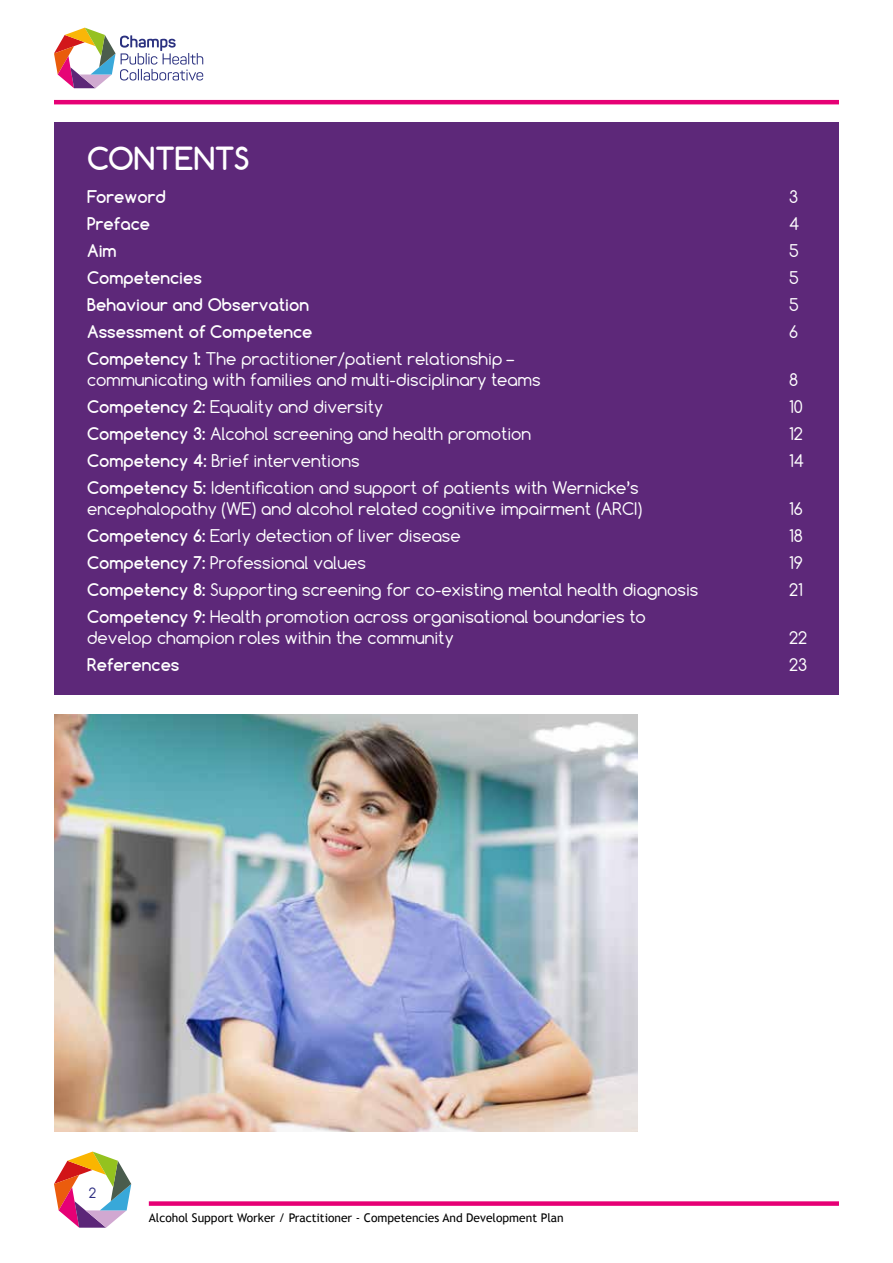
<style>
.page{position:relative;width:893px;height:1263px;background:#fff}
.page>*{position:absolute;margin:0;border:0;box-sizing:border-box;transform-origin:0 0}
.t1{font:700 30px "Comfortaa";color:#fff}
.t2{font:16.5px/21px "Comfortaa";color:#fff}
.t3{font:700 16.5px "Comfortaa";color:#fff}
.t4{font:13.5px "Comfortaa";color:#2e2e82}
.t5{font:12px "Trebuchet MS";color:#000}
.s1{font-weight:700}
</style>
<div class="page">
<svg style="left:54px;top:28px;width:149px;height:60px"></svg>
<hr style="left:54px;top:100px;width:785px;height:4px;background:#e60075">
<div style="left:149px;top:1201px;width:690px;height:5px;background:#e60075"></div>
<svg style="left:54px;top:1151px;width:77px;height:77px"></svg>
<div style="left:54px;top:122px;width:785px;height:572px;background:#5d2879"></div>
<img style="left:54px;top:715px;width:584px;height:416px">
<h1 class="t1" style="left:87px;top:140px;width:164px">CONTENTS</h1>
<p class="t3" style="left:87px;top:187px;width:80px">Foreword</p>
<p class="t2" style="left:789px;top:186px;width:11px">3</p>
<p class="t3" style="left:87px;top:214px;width:64px">Preface</p>
<p class="t2" style="left:789px;top:213px;width:12px">4</p>
<p class="t3" style="left:87px;top:241px;width:31px">Aim</p>
<p class="t2" style="left:789px;top:240px;width:11px">5</p>
<p class="t3" style="left:87px;top:268px;width:116px">Competencies</p>
<p class="t2" style="left:789px;top:267px;width:11px">5</p>
<p class="t3" style="left:87px;top:295px;width:223px">Behaviour and Observation</p>
<p class="t2" style="left:789px;top:294px;width:11px">5</p>
<p class="t3" style="left:87px;top:322px;width:227px">Assessment of Competence</p>
<p class="t2" style="left:789px;top:321px;width:11px">6</p>
<p class="t2" style="left:87px;top:348px;width:455px"><span class="s1">Competency 1:</span> The practitioner/patient relationship – communicating with families and multi-disciplinary teams</p>
<p class="t2" style="left:789px;top:369px;width:11px">8</p>
<p class="t2" style="left:87px;top:396px;width:297px"><span class="s1">Competency 2:</span> Equality and diversity</p>
<p class="t2" style="left:789px;top:396px;width:15px">10</p>
<p class="t2" style="left:87px;top:423px;width:446px"><span class="s1">Competency 3:</span> Alcohol screening and health promotion</p>
<p class="t2" style="left:789px;top:423px;width:15px">12</p>
<p class="t2" style="left:87px;top:450px;width:274px"><span class="s1">Competency 4:</span> Brief interventions</p>
<p class="t2" style="left:789px;top:450px;width:16px">14</p>
<p class="t2" style="left:87px;top:477px;width:557px"><span class="s1">Competency 5:</span> Identification and support of patients with Wernicke’s encephalopathy (WE) and alcohol related cognitive impairment (ARCI)</p>
<p class="t2" style="left:789px;top:498px;width:15px">16</p>
<p class="t2" style="left:87px;top:525px;width:375px"><span class="s1">Competency 6:</span> Early detection of liver disease</p>
<p class="t2" style="left:789px;top:525px;width:15px">18</p>
<p class="t2" style="left:87px;top:552px;width:280px"><span class="s1">Competency 7:</span> Professional values</p>
<p class="t2" style="left:789px;top:552px;width:15px">19</p>
<p class="t2" style="left:87px;top:579px;width:613px"><span class="s1">Competency 8:</span> Supporting screening for co-existing mental health diagnosis</p>
<p class="t2" style="left:789px;top:579px;width:15px">21</p>
<p class="t2" style="left:87px;top:606px;width:560px"><span class="s1">Competency 9:</span> Health promotion across organisational boundaries to develop champion roles within the community</p>
<p class="t2" style="left:789px;top:627px;width:20px">22</p>
<p class="t3" style="left:87px;top:655px;width:94px">References</p>
<p class="t2" style="left:789px;top:654px;width:20px">23</p>
<p class="t4" style="left:89px;top:1184px;width:9px">2</p>
<p class="t5" style="left:149px;top:1210px;width:416px">Alcohol Support Worker / Practitioner - Competencies And Development Plan</p>
</div>
